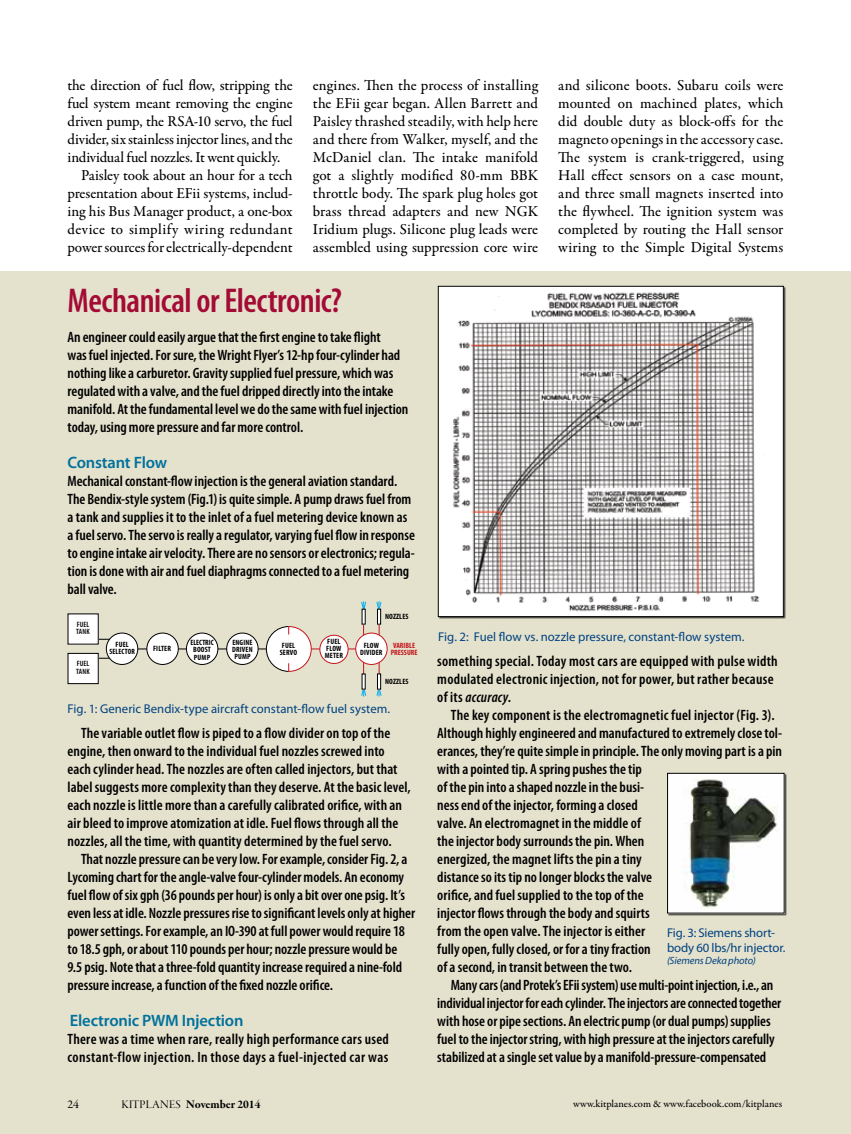
<style>
.page{position:relative;width:851px;height:1134px;background:#fff}
.page>*{position:absolute;margin:0;border:0;box-sizing:border-box;transform-origin:0 0}
.t1{font:600 condensed 34.5px "Myriad Pro";letter-spacing:-.015em;color:#a30b35}
.t2{font:600 16.5px "Myriad Pro";letter-spacing:-.015em;color:#00719b}
.t3{font:500 15.3px/18px "Garamond Premr Pro";letter-spacing:-.005em;color:#000;text-align:justify}
.t4{font:500 15.3px "Garamond Premr Pro";letter-spacing:.03em;color:#000}
.t5{font:600 condensed 15px/18px "Myriad Pro";color:#000}
.t6{font:600 condensed 15px/18px "Myriad Pro";letter-spacing:.02em;color:#000}
.t7{font:12.75px/15px "Myriad Pro";color:#004280}
.t8{font:12px "Garamond Premr Pro Bd Subh";letter-spacing:-.005em;color:#000}
.t9{font:12px "Garamond Premr Pro";color:#000}
.t10{font:500 10.5px "Garamond Premr Pro";color:#000}
.t11{font:italic 10.5px "Myriad Pro";letter-spacing:-.01em;color:#004280}
.t12{font:700 condensed 7.65px/7.1px "Myriad Pro";letter-spacing:.02em;color:#000;text-align:center}
.t13{font:600 condensed 7.65px/7.1px "Myriad Pro";letter-spacing:.02em;color:#000}
.t14{font:700 condensed 7.65px/7.1px "Myriad Pro";color:#c4161c;text-align:center}
.s1{font-style:italic}
.s2{font-family:"Garamond Premr Pro Disp"}
</style>
<div class="page">
<div style="left:0;top:271px;width:850px;height:863px;background:#e4e1cd"></div>
<img style="left:440px;top:288px;width:341px;height:327px">
<div style="left:438px;top:286px;width:345px;height:331px;border:1px solid #000"></div>
<div style="left:667px;top:774px;width:119px;height:142px;background:#000;opacity:.75"></div>
<img style="left:669px;top:775px;width:113px;height:136px">
<div style="left:667px;top:773px;width:117px;height:140px;border:1px solid #000"></div>
<svg style="left:376px;top:684px;width:6px;height:13px"></svg>
<svg style="left:361px;top:684px;width:6px;height:13px"></svg>
<hr style="left:363px;top:619px;width:1px;height:60px;background:#c4161c">
<hr style="left:378px;top:619px;width:1px;height:60px;background:#c4161c">
<div style="left:68px;top:614px;width:30px;height:30px;background:#fff"></div>
<div style="left:68px;top:653px;width:30px;height:31px;background:#fff"></div>
<div style="left:68px;top:653px;width:31px;height:31px;border:1px solid #000"></div>
<div style="left:106px;top:633px;width:32px;height:31px;background:#fff;border-radius:50%"></div>
<div style="left:106px;top:633px;width:32px;height:32px;border:1px solid #000;border-radius:50%"></div>
<div style="left:147px;top:633px;width:31px;height:31px;background:#fff;border-radius:50%"></div>
<div style="left:146px;top:633px;width:33px;height:32px;border:1px solid #000;border-radius:50%"></div>
<div style="left:186px;top:633px;width:32px;height:31px;background:#fff;border-radius:50%"></div>
<div style="left:186px;top:633px;width:32px;height:32px;border:1px solid #000;border-radius:50%"></div>
<div style="left:227px;top:633px;width:31px;height:31px;background:#fff;border-radius:50%"></div>
<div style="left:226px;top:633px;width:32px;height:32px;border:1px solid #000;border-radius:50%"></div>
<svg style="left:247px;top:626px;width:83px;height:46px"></svg>
<div style="left:377px;top:674px;width:4px;height:16px;border:1px solid #000"></div>
<svg style="left:361px;top:601px;width:5px;height:13px"></svg>
<svg style="left:376px;top:601px;width:6px;height:13px"></svg>
<div style="left:377px;top:609px;width:4px;height:16px;border:1px solid #000"></div>
<div style="left:320px;top:635px;width:28px;height:28px;background:#fff;border-radius:50%"></div>
<div style="left:319px;top:635px;width:29px;height:29px;border:1px solid #c4161c;border-radius:50%"></div>
<div style="left:356px;top:633px;width:31px;height:31px;background:#fff;border-radius:50%"></div>
<div style="left:355px;top:633px;width:32px;height:32px;border:1px solid #c4161c;border-radius:50%"></div>
<p class="t3" style="left:68px;top:76px;width:226px">the direction of fuel flow, stripping the</p>
<p class="t3" style="left:68px;top:94px;width:227px">fuel system meant removing the engine</p>
<p class="t3" style="left:68px;top:112px;width:227px">driven pump, the RSA-10 servo, the fuel</p>
<p class="t3" style="left:68px;top:130px;width:227px">divider, six stainless injector lines, and the</p>
<p class="t3" style="left:68px;top:148px;width:214px">individual fuel nozzles. It went quickly.</p>
<p class="t3" style="left:81px;top:166px;width:213px">Paisley took about an hour for a tech</p>
<p class="t3" style="left:68px;top:184px;width:227px">presentation about EFii systems, includ-</p>
<p class="t3" style="left:68px;top:203px;width:226px">ing his Bus Manager product, a one-box</p>
<p class="t4" style="left:68px;top:220px;width:227px">device to simplify wiring redundant</p>
<p class="t3" style="left:68px;top:239px;width:226px">power sources for electrically-dependent</p>
<h1 class="t1" style="left:68px;top:279px;width:276px">Mechanical or Electronic?</h1>
<p class="t5" style="left:68px;top:328px;width:342px">An engineer could easily argue that the first engine to take flight<br>was fuel injected. For sure, the Wright Flyer’s 12-hp four-cylinder had nothing like a carburetor. Gravity supplied fuel pressure, which was regulated with a valve, and the fuel dripped directly into the intake manifold. At the fundamental level we do the same with fuel injection today, using more pressure and far more control.</p>
<p class="t2" style="left:68px;top:452px;width:101px">Constant Flow</p>
<p class="t5" style="left:68px;top:472px;width:349px">Mechanical constant-flow injection is the general aviation standard.<br>The Bendix-style system (Fig.1) is quite simple. A pump draws fuel from a tank and supplies it to the inlet of a fuel metering device known as a fuel servo. The servo is really a regulator, varying fuel flow in response to engine intake air velocity. There are no sensors or electronics; regula&shy;tion is done with air and fuel diaphragms connected to a fuel metering ball valve.</p>
<p class="t3" style="left:313px;top:77px;width:227px">engines. Then the process of installing the EFii gear began. Allen Barrett and Paisley thrashed steadily, with help here and there from Walker, myself, and the McDaniel clan. The intake manifold got a slightly modified 80-mm BBK throttle body. The spark plug holes got brass thread adapters and new NGK Iridium plugs. Silicone plug leads were assembled using suppression core wire</p>
<p class="t12" style="left:385px;top:612px;width:25px">NOZZLES</p>
<p class="t3" style="left:558px;top:77px;width:227px">and silicone boots. Subaru coils were mounted on machined plates, which did double duty as block-offs for the magneto openings in the accessory case.<br>The system is crank-triggered, using Hall effect sensors on a case mount, and three small magnets inserted into the flywheel. The ignition system was completed by routing the Hall sensor wiring to the Simple Digital Systems</p>
<p class="t13" style="left:76px;top:621px;width:15px">FUEL<br>TANK</p>
<p class="t13" style="left:76px;top:660px;width:15px">FUEL<br>TANK</p>
<p class="t12" style="left:109px;top:641px;width:27px">FUEL<br>SELECTOR</p>
<p class="t12" style="left:153px;top:645px;width:19px">FILTER</p>
<p class="t12" style="left:190px;top:639px;width:25px">ELECTRIC<br>BOOST<br>PUMP</p>
<p class="t12" style="left:232px;top:638px;width:22px;text-align:justify">ENGINE DRIVEN PUMP</p>
<p class="t12" style="left:325px;top:638px;width:20px">FUEL<br>FLOW<br>METER</p>
<p class="t12" style="left:360px;top:642px;width:24px">FLOW<br>DIVIDER</p>
<p class="t14" style="left:391px;top:642px;width:28px">VARIBLE<br>PRESSURE</p>
<p class="t12" style="left:385px;top:678px;width:25px">NOZZLES</p>
<p class="t12" style="left:280px;top:642px;width:19px;text-align:left">FUEL<br>SERVO</p>
<p class="t7" style="left:68px;top:701px;width:324px">Fig. 1: Generic Bendix-type aircraft constant-flow fuel system.</p>
<p class="t5" style="left:68px;top:724px;width:345px;text-indent:14px">The variable outlet flow is piped to a flow divider on top of the engine, then onward to the individual fuel nozzles screwed into each cylinder head. The nozzles are often called injectors, but that label suggests more complexity than they deserve. At the basic level, each nozzle is little more than a carefully calibrated orifice, with an air bleed to improve atomization at idle. Fuel flows through all the nozzles, all the time, with quantity determined by the fuel servo.</p>
<p class="t5" style="left:68px;top:850px;width:349px;text-indent:14px">That nozzle pressure can be very low. For example, consider Fig. 2, a Lycoming chart for the angle-valve four-cylinder models. An economy fuel flow of six gph (36 pounds per hour) is only a bit over one psig. It’s even less at idle. Nozzle pressures rise to significant levels only at higher power settings. For example, an IO-390 at full power would require 18 to 18.5 gph, or about 110 pounds per hour; nozzle pressure would be 9.5 psig. Note that a three-fold quantity increase required a nine-fold pressure increase, a function of the fixed nozzle orifice.</p>
<p class="t2" style="left:70px;top:1010px;width:175px">Electronic PWM Injection</p>
<p class="t6" style="left:68px;top:1030px;width:323px">There was a time when rare, really high performance cars used constant-flow injection. In those days a fuel-injected car was</p>
<p class="t7" style="left:438px;top:629px;width:308px">Fig. 2: Fuel flow vs. nozzle pressure, constant-flow system.</p>
<p class="t5" style="left:437px;top:652px;width:342px">something special. Today most cars are equipped with pulse width modulated electronic injection, not for power, but rather because of its <span class="s1">accuracy</span>.</p>
<p class="t5" style="left:437px;top:706px;width:346px;text-indent:14px">The key component is the electromagnetic fuel injector (Fig. 3).<br>Although highly engineered and manufactured to extremely close tol&shy;erances, they’re quite simple in principle. The only moving part is a pin with a pointed tip. A spring pushes the tip<br>of the pin into a shaped nozzle in the busi-<br>ness end of the injector, forming a closed<br>valve. An electromagnet in the middle of<br>the injector body surrounds the pin. When<br>energized, the magnet lifts the pin a tiny<br>distance so its tip no longer blocks the valve<br>orifice, and fuel supplied to the top of the<br>injector flows through the body and squirts<br>from the open valve. The injector is either<br>fully open, fully closed, or for a tiny fraction<br>of a second, in transit between the two.</p>
<p class="t5" style="left:437px;top:976px;width:345px;text-indent:14px">Many cars (and Protek’s EFii system) use multi-point injection, i.e., an individual injector for each cylinder. The injectors are connected together with hose or pipe sections. An electric pump (or dual pumps) supplies fuel to the injector string, with high pressure at the injectors carefully stabilized at a single set value by a manifold-pressure-compensated</p>
<p class="t7" style="left:667px;top:925px;width:120px">Fig. 3: Siemens short&shy;body 60 lbs/hr injector.</p>
<p class="t11" style="left:667px;top:954px;width:90px">(Siemens Deka photo)</p>
<p class="t9" style="left:68px;top:1097px;width:13px">24</p>
<p class="t8" style="left:122px;top:1097px;width:140px"><span class="s2">KITPLANES</span> November 2014</p>
<p class="t10" style="left:573px;top:1097px;width:210px">www.kitplanes.com &amp; www.facebook.com/kitplanes</p>
</div>
